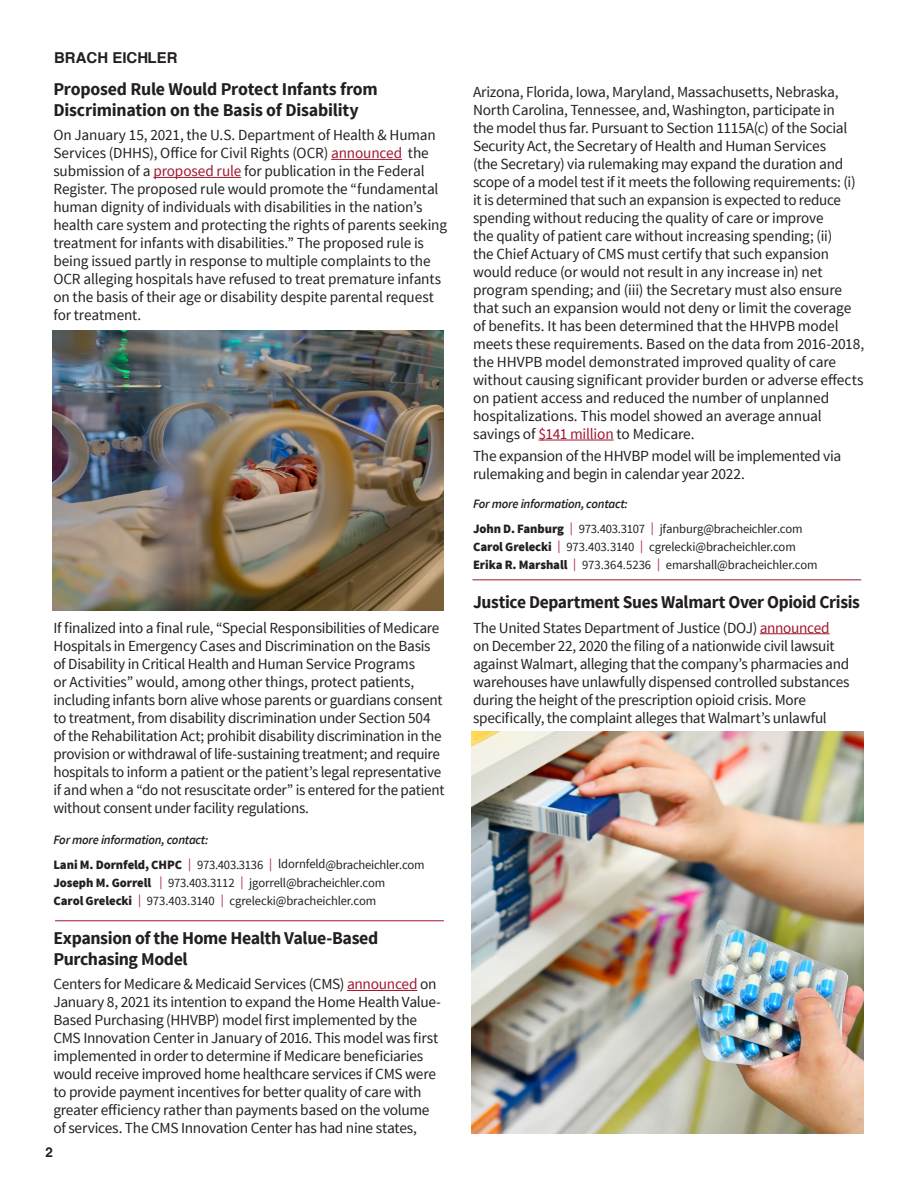
<style>
.page{position:relative;width:918px;height:1188px;background:#fff}
.page>*{position:absolute;margin:0;border:0;box-sizing:border-box;transform-origin:0 0}
.Back_Page_Contacts{font:700 18px/21px "Source Sans Pro";letter-spacing:-.015em;color:#231f20}
.hyperlink{font:700 18px/21px "Source Sans Pro";letter-spacing:-.02em;color:#231f20}
.hyperlink-2{font:15.3px/18px "Source Sans Pro";letter-spacing:-.015em;color:#231f20}
.Back_Page_Contacts-2{font:15.3px/18px "Source Sans Pro";letter-spacing:-.015em;color:#231f20}
.t1{font:700 15px "Swansea";color:#231f20}
.Page_Numbers_9_13_65{font:700 13.5px "Swansea";color:#231f20}
.hyperlink-3{font:12.75px/18px "Source Sans Pro";letter-spacing:-.015em;color:#231f20}
.Back_Page_Contacts-3{font:12.75px "Source Sans Pro";letter-spacing:-.01em;color:#231f20}
.FOR_MORE_INFORMATI{font:italic 600 12.75px "Source Sans Pro";letter-spacing:-.02em;color:#231f20}
.s1{color:#9f172e}
.s2{font-weight:900}
</style>
<div class="page">
<hr style="left:331px;top:159px;width:71px;height:1px;background:#9f172e">
<hr style="left:153px;top:177px;width:88px;height:1px;background:#9f172e">
<hr style="left:347px;top:990px;width:70px;height:1px;background:#9f172e">
<hr style="left:538px;top:440px;width:76px;height:1px;background:#9f172e">
<hr style="left:760px;top:633px;width:70px;height:1px;background:#9f172e">
<hr style="left:472px;top:579px;width:389px;height:1px;background:#9f172e">
<img style="left:52px;top:331px;width:392px;height:279px">
<img style="left:472px;top:731px;width:391px;height:403px">
<hr style="left:55px;top:920px;width:389px;height:1px;background:#9f172e">
<p class="t1" style="left:54px;top:49px;width:125px">BRACH EICHLER</p>
<p class="Back_Page_Contacts" style="left:53px;top:79px;width:326px">Proposed Rule Would Protect Infants from<br>Discrimination on the Basis of Disability</p>
<p class="Back_Page_Contacts-2" style="left:53px;top:126px;width:395px">On January 15, 2021, the U.S. Department of Health &amp; Human Services (DHHS), Office for Civil Rights (OCR) <span class="s1">announced</span> the submission of a <span class="s1">proposed rule</span> for publication in the Federal Register. The proposed rule would promote the “fundamental human dignity of individuals with disabilities in the nation’s health care system and protecting the rights of parents seeking treatment for infants with disabilities.” The proposed rule is being issued partly in response to multiple complaints to the OCR alleging hospitals have refused to treat premature infants on the basis of their age or disability despite parental request for treatment.</p>
<p class="Back_Page_Contacts-2" style="left:53px;top:619px;width:393px">If finalized into a final rule, “Special Responsibilities of Medicare Hospitals in Emergency Cases and Discrimination on the Basis of Disability in Critical Health and Human Service Programs<br>or Activities” would, among other things, protect patients, including infants born alive whose parents or guardians consent to treatment, from disability discrimination under Section 504 of the Rehabilitation Act; prohibit disability discrimination in the provision or withdrawal of life-sustaining treatment; and require hospitals to inform a patient or the patient’s legal representative if and when a “do not resuscitate order” is entered for the patient without consent under facility regulations.</p>
<p class="FOR_MORE_INFORMATI" style="left:53px;top:832px;width:156px">For more information, contact:</p>
<p class="hyperlink-3" style="left:53px;top:856px;width:373px"><span class="s2">Lani M. Dornfeld, CHPC</span> <span class="s1">|</span> 973.403.3136 <span class="s1">|</span> ldornfeld@bracheichler.com</p>
<p class="hyperlink-3" style="left:53px;top:874px;width:333px"><span class="s2">Joseph M. Gorrell</span> <span class="s1">|</span> 973.403.3112 <span class="s1">|</span> jgorrell@bracheichler.com<br><span class="s2">Carol Grelecki</span> <span class="s1">|</span> 973.403.3140 <span class="s1">|</span> cgrelecki@bracheichler.com</p>
<p class="hyperlink" style="left:53px;top:928px;width:327px">Expansion of the Home Health Value-Based<br>Purchasing Model</p>
<p class="hyperlink-2" style="left:53px;top:976px;width:389px">Centers for Medicare &amp; Medicaid Services (CMS) <span class="s1">announced</span> on January 8, 2021 its intention to expand the Home Health Value-Based Purchasing (HHVBP) model first implemented by the CMS Innovation Center in January of 2016. This model was first implemented in order to determine if Medicare beneficiaries would receive improved home healthcare services if CMS were to provide payment incentives for better quality of care with greater efficiency rather than payments based on the volume of services. The CMS Innovation Center has had nine states,</p>
<p class="Page_Numbers_9_13_65" style="left:45px;top:1144px;width:9px">2</p>
<p class="hyperlink-2" style="left:473px;top:83px;width:393px">Arizona, Florida, Iowa, Maryland, Massachusetts, Nebraska, North Carolina, Tennessee, and, Washington, participate in<br>the model thus far. Pursuant to Section 1115A(c) of the Social Security Act, the Secretary of Health and Human Services<br>(the Secretary) via rulemaking may expand the duration and scope of a model test if it meets the following requirements: (i) it is determined that such an expansion is expected to reduce spending without reducing the quality of care or improve<br>the quality of patient care without increasing spending; (ii)<br>the Chief Actuary of CMS must certify that such expansion would reduce (or would not result in any increase in) net program spending; and (iii) the Secretary must also ensure that such an expansion would not deny or limit the coverage of benefits. It has been determined that the HHVPB model meets these requirements. Based on the data from 2016-2018, the HHVPB model demonstrated improved quality of care without causing significant provider burden or adverse effects on patient access and reduced the number of unplanned hospitalizations. This model showed an average annual savings of <span class="s1">$141 million</span> to Medicare.</p>
<p class="hyperlink-2" style="left:473px;top:448px;width:370px">The expansion of the HHVBP model will be implemented via rulemaking and begin in calendar year 2022.</p>
<p class="FOR_MORE_INFORMATI" style="left:473px;top:496px;width:156px">For more information, contact:</p>
<p class="hyperlink-3" style="left:473px;top:520px;width:331px"><span class="s2">John D. Fanburg</span> <span class="s1">|</span> 973.403.3107 <span class="s1">|</span> jfanburg@bracheichler.com</p>
<p class="hyperlink-3" style="left:473px;top:538px;width:324px"><span class="s2">Carol Grelecki</span> <span class="s1">|</span> 973.403.3140 <span class="s1">|</span> cgrelecki@bracheichler.com</p>
<p class="Back_Page_Contacts-3" style="left:473px;top:557px;width:346px"><span class="s2">Erika R. Marshall</span> <span class="s1">|</span> 973.364.5236 <span class="s1">|</span> emarshall@bracheichler.com</p>
<p class="Back_Page_Contacts" style="left:473px;top:592px;width:388px">Justice Department Sues Walmart Over Opioid Crisis</p>
<p class="hyperlink-2" style="left:473px;top:619px;width:378px">The United States Department of Justice (DOJ) <span class="s1">announced </span>on December 22, 2020 the filing of a nationwide civil lawsuit against Walmart, alleging that the company’s pharmacies and warehouses have unlawfully dispensed controlled substances during the height of the prescription opioid crisis. More specifically, the complaint alleges that Walmart’s unlawful</p>
</div>
